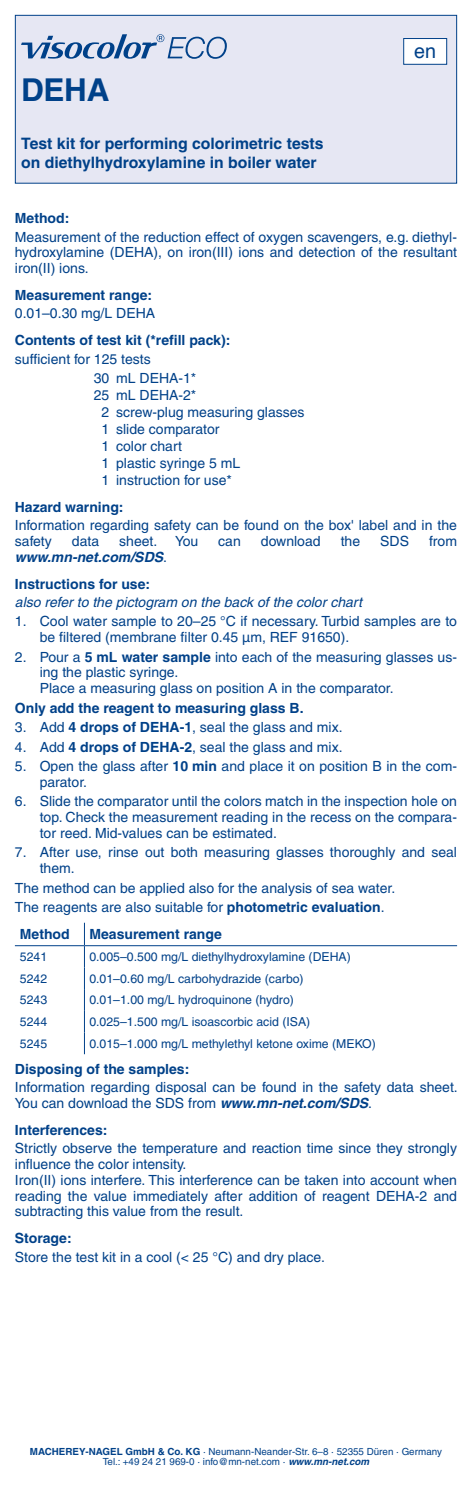
<style>
.page{position:relative;width:472px;height:1489px;background:#fff}
.page>*{position:absolute;margin:0;border:0;box-sizing:border-box;transform-origin:0 0}
.t1{font:700 31.5px "Helvetica LT Pro";color:#004189}
.t2{font:19.78px "Helvetica";color:#004189}
.t3{font:700 15.75px/18.9px "Helvetica LT Pro";color:#004189}
.t4{font:14px/15.8px "Helvetica LT Pro";color:#004189}
.t5{font:700 14px/26.9px "Helvetica LT Pro";color:#004189}
.t6{font:italic 14px "Helvetica LT Pro";color:#004189}
.t7{font:12.25px "Helvetica LT Pro";color:#004189}
.t8{font:9.8px/9.6px "Helvetica LT Pro";color:#004189;text-align:center}
.s1{font-style:italic}
.s2{font-weight:400}
.s3{font-weight:700}
.s4{font-weight:700;font-style:italic}
</style>
<div class="page">
<div style="left:15px;top:15px;width:441px;height:168px;background:#e6e7f3"></div>
<svg style="left:21px;top:34px;width:206px;height:25px"></svg>
<div style="left:15px;top:15px;width:441px;height:169px;border:1px solid #004189"></div>
<div style="left:403px;top:39px;width:43px;height:25px;background:#fff"></div>
<div style="left:403px;top:38px;width:43px;height:27px;border:1px solid #004189"></div>
<svg style="left:84px;top:922px;width:1px;height:132px"></svg>
<hr style="left:15px;top:945px;width:69px;height:1px;background:#004189">
<hr style="left:84px;top:945px;width:372px;height:1px;background:#004189">
<h1 class="t1" style="left:21px;top:71px;width:90px">DEHA</h1>
<p class="t3" style="left:21px;top:134px;width:304px">Test kit for performing colorimetric tests on diethylhydroxylamine in boiler water</p>
<h2 class="t2" style="left:414px;top:36px;width:23px">en</h2>
<p class="t5" style="left:15px;top:205px;width:56px">Method:</p>
<p class="t4" style="left:15px;top:229px;width:443px;text-align:justify">Measurement of the reduction effect of oxygen scavengers, e.g. diethyl&shy;hydroxylamine (DEHA), on iron(III) ions and detection of the resultant iron(II) ions.</p>
<p class="t5" style="left:15px;top:282px;width:139px">Measurement range:</p>
<p class="t4" style="left:15px;top:305px;width:142px">0.01–0.30 mg/L DEHA</p>
<p class="t5" style="left:15px;top:327px;width:217px">Contents of test kit (*refill pack):</p>
<p class="t4" style="left:94px;top:349px;width:104px;line-height:19.4px;text-indent:-79px">sufficient for 125 tests<br>30 mL DEHA-1*</p>
<p class="t4" style="left:101px;top:386px;width:204px;line-height:17px;text-indent:-8px">25 mL DEHA-2*<br>2 screw-plug measuring glasses<br>1 slide comparator<br>1 color chart<br>1 plastic syringe 5 mL<br>1 instruction for use*</p>
<p class="t5" style="left:15px;top:493px;width:110px">Hazard warning:</p>
<p class="t4" style="left:15px;top:517px;width:443px">Information regarding safety can be found on the box' label and in the safety</p>
<p class="t4" style="left:72px;top:533px;width:29px">data</p>
<p class="t4" style="left:119px;top:533px;width:40px">sheet.</p>
<p class="t4" style="left:175px;top:533px;width:24px">You</p>
<p class="t4" style="left:218px;top:533px;width:24px">can</p>
<p class="t4" style="left:260px;top:533px;width:61px">download</p>
<p class="t4" style="left:340px;top:533px;width:21px">the</p>
<p class="t4" style="left:380px;top:533px;width:30px">SDS</p>
<p class="t4" style="left:428px;top:533px;width:29px">from</p>
<p class="t5" style="left:15px;top:543px;width:153px"><span class="s1">www.mn-net.com/SDS</span><span class="s2">.<br></span>Instructions for use:</p>
<p class="t6" style="left:15px;top:594px;width:348px">also refer to the pictogram on the back of the color chart</p>
<p class="t4" style="left:40px;top:613px;width:418px;text-indent:-25px">1. Cool water sample to 20–25 °C if necessary. Turbid samples are to be filtered (membrane filter 0.45 μm, REF 91650).</p>
<p class="t4" style="left:40px;top:648px;width:418px;text-indent:-25px">2. Pour a <span class="s3">5 mL water sample</span> into each of the measuring glasses us&shy;ing the plastic syringe.<br>Place a measuring glass on position A in the comparator.</p>
<p class="t5" style="left:15px;top:694px;width:290px">Only add the reagent to measuring glass B.</p>
<p class="t4" style="left:15px;top:719px;width:329px">3. Add <span class="s3">4 drops of DEHA-1</span>, seal the glass and mix.</p>
<p class="t4" style="left:15px;top:738px;width:329px">4. Add <span class="s3">4 drops of DEHA-2</span>, seal the glass and mix.</p>
<p class="t4" style="left:40px;top:758px;width:418px;text-indent:-25px">5. Open the glass after <span class="s3">10 min</span> and place it on position B in the com&shy;parator.</p>
<p class="t4" style="left:40px;top:793px;width:418px;text-align:justify;text-indent:-25px">6. Slide the comparator until the colors match in the inspection hole on top. Check the measurement reading in the recess on the compara&shy;tor reed. Mid-values can be estimated.</p>
<p class="t4" style="left:40px;top:844px;width:418px;text-indent:-25px">7. After use, rinse out both measuring glasses thoroughly and seal them.</p>
<p class="t4" style="left:15px;top:877px;width:381px;line-height:19.4px">The method can be applied also for the analysis of sea water.<br>The reagents are also suitable for <span class="s3">photometric evaluation</span>.</p>
<p class="t5" style="left:20px;top:920px;width:51px">Method</p>
<p class="t5" style="left:89px;top:920px;width:134px">Measurement range</p>
<p class="t7" style="left:20px;top:949px;width:29px">5241</p>
<p class="t7" style="left:89px;top:949px;width:263px">0.005–0.500 mg/L diethylhydroxylamine (DEHA)</p>
<p class="t7" style="left:20px;top:971px;width:29px">5242</p>
<p class="t7" style="left:89px;top:971px;width:215px">0.01–0.60 mg/L carbohydrazide (carbo)</p>
<p class="t7" style="left:20px;top:992px;width:29px">5243</p>
<p class="t7" style="left:89px;top:992px;width:206px">0.01–1.00 mg/L hydroquinone (hydro)</p>
<p class="t7" style="left:20px;top:1014px;width:29px">5244</p>
<p class="t7" style="left:89px;top:1014px;width:222px">0.025–1.500 mg/L isoascorbic acid (ISA)</p>
<p class="t7" style="left:20px;top:1036px;width:29px">5245</p>
<p class="t7" style="left:89px;top:1036px;width:288px">0.015–1.000 mg/L methylethyl ketone oxime (MEKO)</p>
<p class="t5" style="left:15px;top:1055px;width:176px">Disposing of the samples:</p>
<p class="t4" style="left:15px;top:1079px;width:444px">Information regarding disposal can be found in the safety data sheet.<br>You can download the SDS from <span class="s4">www.mn-net.com/SDS</span>.</p>
<p class="t5" style="left:15px;top:1116px;width:94px">Interferences:</p>
<p class="t4" style="left:15px;top:1140px;width:443px">Strictly observe the temperature and reaction time since they strongly influence the color intensity.<br>Iron(II) ions interfere. This interference can be taken into account when reading the value immediately after addition of reagent DEHA-2 and subtracting this value from the result.</p>
<p class="t5" style="left:15px;top:1224px;width:58px">Storage:</p>
<p class="t4" style="left:15px;top:1248px;width:311px">Store the test kit in a cool (&lt; 25 °C) and dry place.</p>
<p class="t8" style="left:30px;top:1446px;width:413px"><span class="s3">MACHEREY-NAGEL GmbH &amp; Co. KG</span> · Neumann-Neander-Str. 6–8 · 52355 Düren · Germany<br>Tel.: +49 24 21 969-0 · info@mn-net.com · <span class="s4">www.mn-net.com</span></p>
</div>
